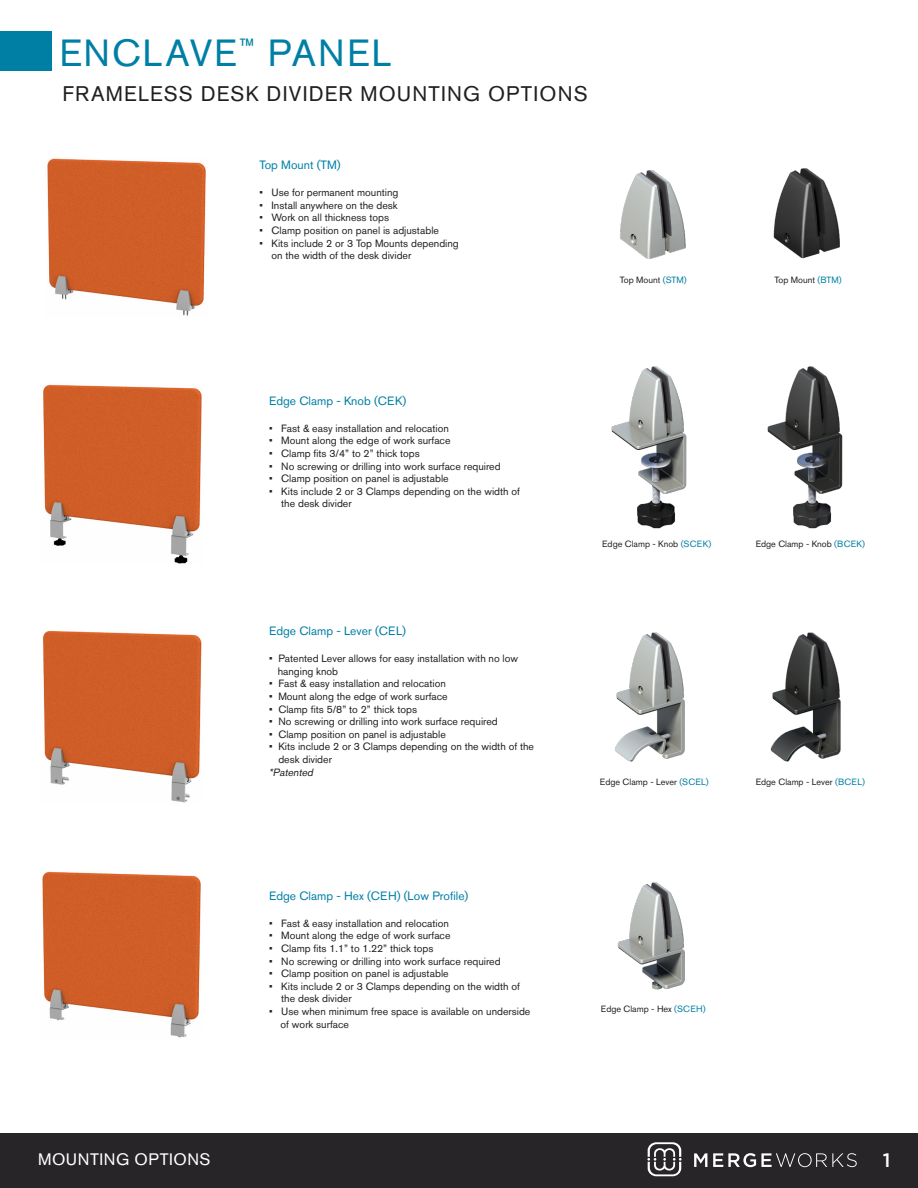
<style>
.page{position:relative;width:918px;height:1188px;background:#fff}
.page>*{position:absolute;margin:0;border:0;box-sizing:border-box;transform-origin:0 0}
.Headline{font:37.5px "Akzidenz Grotesk Pro";letter-spacing:.055em;color:#007fa5}
.Headline-2{font:21px "Akzidenz Grotesk Pro";letter-spacing:.055em;color:#202020}
.t1{font:500 19.5px "Gotham";color:#fff}
.Sub_Head{font:16.5px "Akzidenz Grotesk Pro";letter-spacing:.03em;color:#fff}
.t2{font:12px "Akzidenz Grotesk Pro";color:#007fa5}
.t3{font:10.5px/12.6px "Akzidenz Grotesk Pro";color:#231f20}
.t4{font:italic 10.5px "Akzidenz Grotesk Pro";color:#231f20}
.t5{font:9px "Akzidenz Grotesk Pro";color:#231f20}
.s1{color:#007fa5}
</style>
<div class="page">
<div style="left:0;top:1134px;width:918px;height:54px;background:#272528"></div>
<svg style="left:694px;top:1153px;width:13px;height:14px"></svg>
<svg style="left:713px;top:1153px;width:144px;height:14px"></svg>
<svg style="left:647px;top:1142px;width:35px;height:34px"></svg>
<div style="left:0;top:31px;width:52px;height:40px;background:#007fa5"></div>
<img style="left:42px;top:631px;width:160px;height:172px">
<img style="left:43px;top:384px;width:159px;height:180px">
<img style="left:42px;top:871px;width:159px;height:167px">
<img style="left:47px;top:158px;width:159px;height:158px">
<img style="left:620px;top:170px;width:66px;height:89px">
<img style="left:611px;top:366px;width:76px;height:163px">
<img style="left:615px;top:632px;width:70px;height:130px">
<img style="left:617px;top:882px;width:68px;height:108px">
<img style="left:773px;top:168px;width:67px;height:91px">
<img style="left:767px;top:366px;width:76px;height:163px">
<img style="left:770px;top:632px;width:71px;height:130px">
<p class="Headline" style="left:59px;top:29px;width:334px">ENCLAVE<sup>™</sup> PANEL</p>
<p class="Headline-2" style="left:63px;top:80px;width:527px">FRAMELESS DESK DIVIDER MOUNTING OPTIONS</p>
<p class="t2" style="left:260px;top:157px;width:83px">Top Mount (TM)</p>
<p class="t3" style="left:260px;top:186px;width:140px">• Use for permanent mounting</p>
<p class="t3" style="left:260px;top:199px;width:140px">• Install anywhere on the desk</p>
<p class="t3" style="left:260px;top:211px;width:131px">• Work on all thickness tops</p>
<p class="t3" style="left:260px;top:224px;width:181px">• Clamp position on panel is adjustable</p>
<p class="t3" style="left:272px;top:237px;width:189px;text-indent:-12px">• Kits include 2 or 3 Top Mounts depending on the width of the desk divider</p>
<p class="t2" style="left:269px;top:393px;width:139px">Edge Clamp - Knob (CEK)</p>
<p class="t3" style="left:269px;top:422px;width:181px">• Fast &amp; easy installation and relocation</p>
<p class="t3" style="left:269px;top:434px;width:183px">• Mount along the edge of work surface</p>
<p class="t3" style="left:269px;top:447px;width:152px">• Clamp fits 3/4” to 2” thick tops</p>
<p class="t3" style="left:269px;top:460px;width:233px">• No screwing or drilling into work surface required</p>
<p class="t3" style="left:269px;top:472px;width:181px">• Clamp position on panel is adjustable</p>
<p class="t3" style="left:281px;top:485px;width:240px;text-indent:-12px">• Kits include 2 or 3 Clamps depending on the width of the desk divider</p>
<p class="t2" style="left:269px;top:623px;width:138px">Edge Clamp - Lever (CEL)</p>
<p class="t3" style="left:278px;top:652px;width:242px;text-indent:-9px">• Patented Lever allows for easy installation with no low hanging knob</p>
<p class="t3" style="left:269px;top:677px;width:178px">• Fast &amp; easy installation and relocation</p>
<p class="t3" style="left:269px;top:690px;width:180px">• Mount along the edge of work surface</p>
<p class="t3" style="left:269px;top:703px;width:149px">• Clamp fits 5/8” to 2” thick tops</p>
<p class="t3" style="left:269px;top:715px;width:230px">• No screwing or drilling into work surface required</p>
<p class="t3" style="left:269px;top:728px;width:178px">• Clamp position on panel is adjustable</p>
<p class="t3" style="left:278px;top:740px;width:257px;text-indent:-9px">• Kits include 2 or 3 Clamps depending on the width of the desk divider</p>
<p class="t4" style="left:269px;top:765px;width:48px">*Patented</p>
<p class="t2" style="left:269px;top:888px;width:201px">Edge Clamp - Hex (CEH) (Low Profile)</p>
<p class="t3" style="left:269px;top:917px;width:181px">• Fast &amp; easy installation and relocation</p>
<p class="t3" style="left:269px;top:929px;width:183px">• Mount along the edge of work surface</p>
<p class="t3" style="left:269px;top:942px;width:166px">• Clamp fits 1.1” to 1.22” thick tops</p>
<p class="t3" style="left:269px;top:955px;width:233px">• No screwing or drilling into work surface required</p>
<p class="t3" style="left:269px;top:967px;width:181px">• Clamp position on panel is adjustable</p>
<p class="t3" style="left:281px;top:980px;width:240px;text-indent:-12px">• Kits include 2 or 3 Clamps depending on the width of the desk divider</p>
<p class="t3" style="left:281px;top:1005px;width:251px;text-indent:-11px">• Use when minimum free space is available on underside of work surface</p>
<p class="t5" style="left:620px;top:274px;width:68px">Top Mount <span class="s1">(STM)</span></p>
<p class="t5" style="left:775px;top:274px;width:69px">Top Mount <span class="s1">(BTM)</span></p>
<p class="t5" style="left:602px;top:538px;width:111px">Edge Clamp - Knob <span class="s1">(SCEK)</span></p>
<p class="t5" style="left:756px;top:538px;width:111px">Edge Clamp - Knob <span class="s1">(BCEK)</span></p>
<p class="t5" style="left:600px;top:776px;width:110px">Edge Clamp - Lever <span class="s1">(SCEL)</span></p>
<p class="t5" style="left:756px;top:776px;width:111px">Edge Clamp - Lever <span class="s1">(BCEL)</span></p>
<p class="t5" style="left:601px;top:1003px;width:106px">Edge Clamp - Hex <span class="s1">(SCEH)</span></p>
<p class="Sub_Head" style="left:38px;top:1148px;width:174px">MOUNTING OPTIONS</p>
<p class="t1" style="left:883px;top:1149px;width:9px">1</p>
</div>
